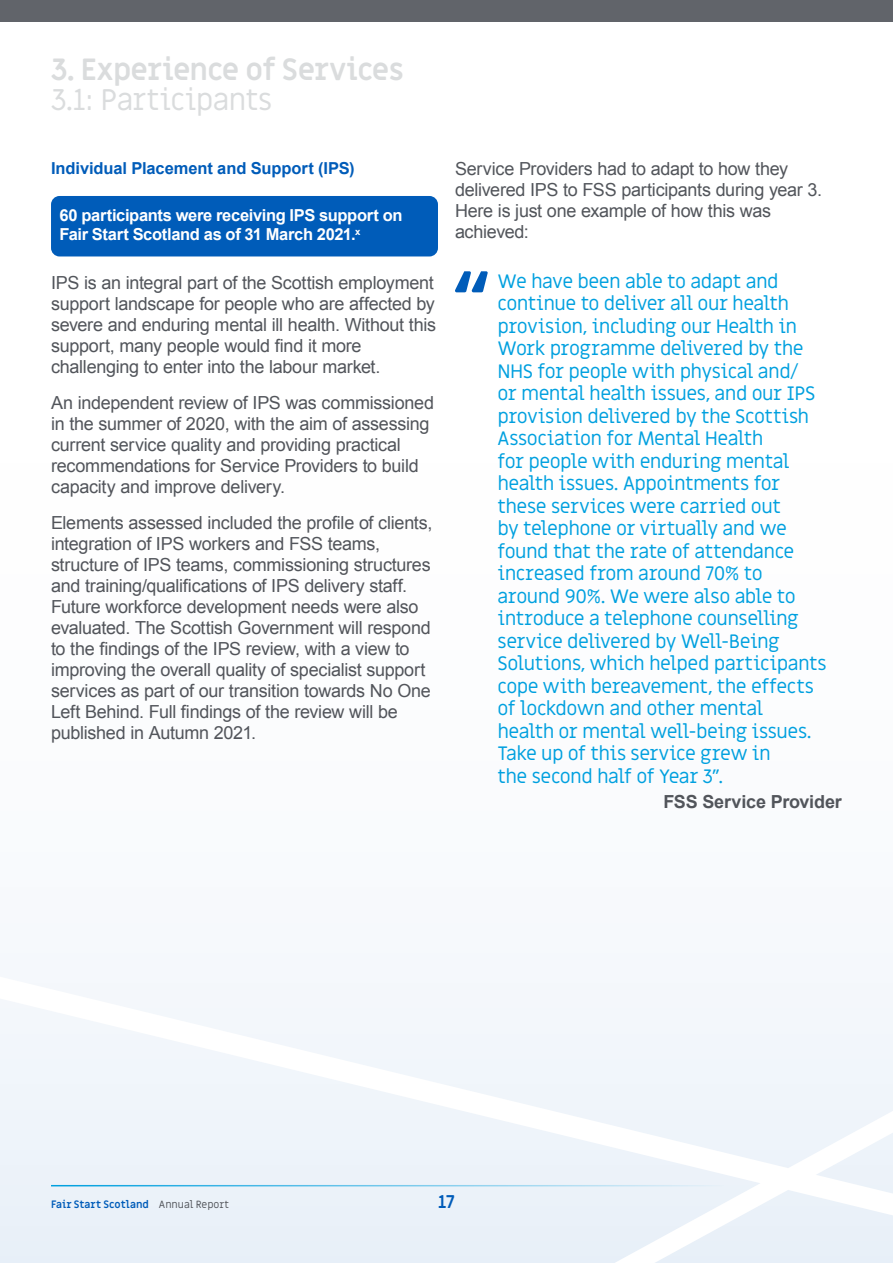
<style>
.page{position:relative;width:893px;height:1263px;background:#fff}
.page>*{position:absolute;margin:0;border:0;box-sizing:border-box;transform-origin:0 0}
.Heading_1{font:700 30px "Miriam Libre";letter-spacing:-.03em;color:#dadcdd}
.Heading_2{font:30px "Miriam Libre";letter-spacing:-.02em;color:#dadcdd}
.Quote{font:19.5px/22.5px "Miriam Libre";letter-spacing:-.03em;color:#00a0df}
.Body_Txt{font:18px/21px "Arial";letter-spacing:-.015em;color:#52555b}
.Body_Txt-2{font:700 18px "Arial";letter-spacing:-.01em;color:#52555b}
.t1{font:700 18px "Miriam Libre";color:#005cb9}
.Lozenge{font:700 16.5px/19.5px "Arial";letter-spacing:-.02em;color:#fff}
.Body_Txt_Heading{font:700 16.5px "Arial";letter-spacing:-.005em;color:#005cb9}
.t2{font:700 10.5px "Miriam Libre";color:#005cb9}
.s1{font-weight:400;color:#52555b}
</style>
<div class="page">
<div style="left:0;top:0;width:893px;height:21px;background:#61646a"></div>
<svg style="left:1px;top:983px;width:892px;height:280px;fill:#f0f5fa"></svg>
<svg style="left:0;top:999px;width:1px;height:264px"></svg>
<div style="left:51px;top:196px;width:387px;height:60px;background:#005cb9;border-radius:9px"></div>
<svg style="left:455px;top:271px;width:33px;height:21px"></svg>
<p class="Heading_1" style="left:51px;top:51px;width:354px">3. Experience of Services</p>
<p class="Heading_2" style="left:51px;top:82px;width:223px">3.1: Participants</p>
<p class="Body_Txt_Heading" style="left:51px;top:157px;width:305px">Individual Placement and Support (IPS)</p>
<p class="Lozenge" style="left:60px;top:206px;width:345px">60 participants were receiving IPS support on<br>Fair Start Scotland as of 31 March 2021.<sup>x</sup></p>
<p class="Body_Txt" style="left:51px;top:272px;width:387px">IPS is an integral part of the Scottish employment support landscape for people who are affected by severe and enduring mental ill health. Without this support, many people would find it more challenging to enter into the labour market.</p>
<p class="Body_Txt" style="left:51px;top:392px;width:385px">An independent review of IPS was commissioned in the summer of 2020, with the aim of assessing current service quality and providing practical recommendations for Service Providers to build capacity and improve delivery.</p>
<p class="Body_Txt" style="left:51px;top:512px;width:383px">Elements assessed included the profile of clients, integration of IPS workers and FSS teams, structure of IPS teams, commissioning structures and training/qualifications of IPS delivery staff.<br>Future workforce development needs were also evaluated. The Scottish Government will respond to the findings of the IPS review, with a view to improving the overall quality of specialist support services as part of our transition towards No One Left Behind. Full findings of the review will be published in Autumn 2021.</p>
<p class="Body_Txt" style="left:455px;top:158px;width:369px">Service Providers had to adapt to how they delivered IPS to FSS participants during year 3.<br>Here is just one example of how this was achieved:</p>
<p class="Quote" style="left:497px;top:271px;width:331px">We have been able to adapt and continue to deliver all our health provision, including our Health in<br>Work programme delivered by the<br>NHS for people with physical and/<br>or mental health issues, and our IPS provision delivered by the Scottish<br>Association for Mental Health<br>for people with enduring mental health issues. Appointments for these services were carried out<br>by telephone or virtually and we found that the rate of attendance increased from around 70% to around 90%. We were also able to introduce a telephone counselling service delivered by Well-Being<br>Solutions, which helped participants cope with bereavement, the effects of lockdown and other mental<br>health or mental well-being issues.<br>Take up of this service grew in<br>the second half of Year 3”.</p>
<p class="Body_Txt-2" style="left:663px;top:790px;width:180px">FSS Service Provider</p>
<p class="t2" style="left:51px;top:1197px;width:180px">Fair Start Scotland <span class="s1">Annual Report</span></p>
<p class="t1" style="left:438px;top:1190px;width:18px">17</p>
</div>
